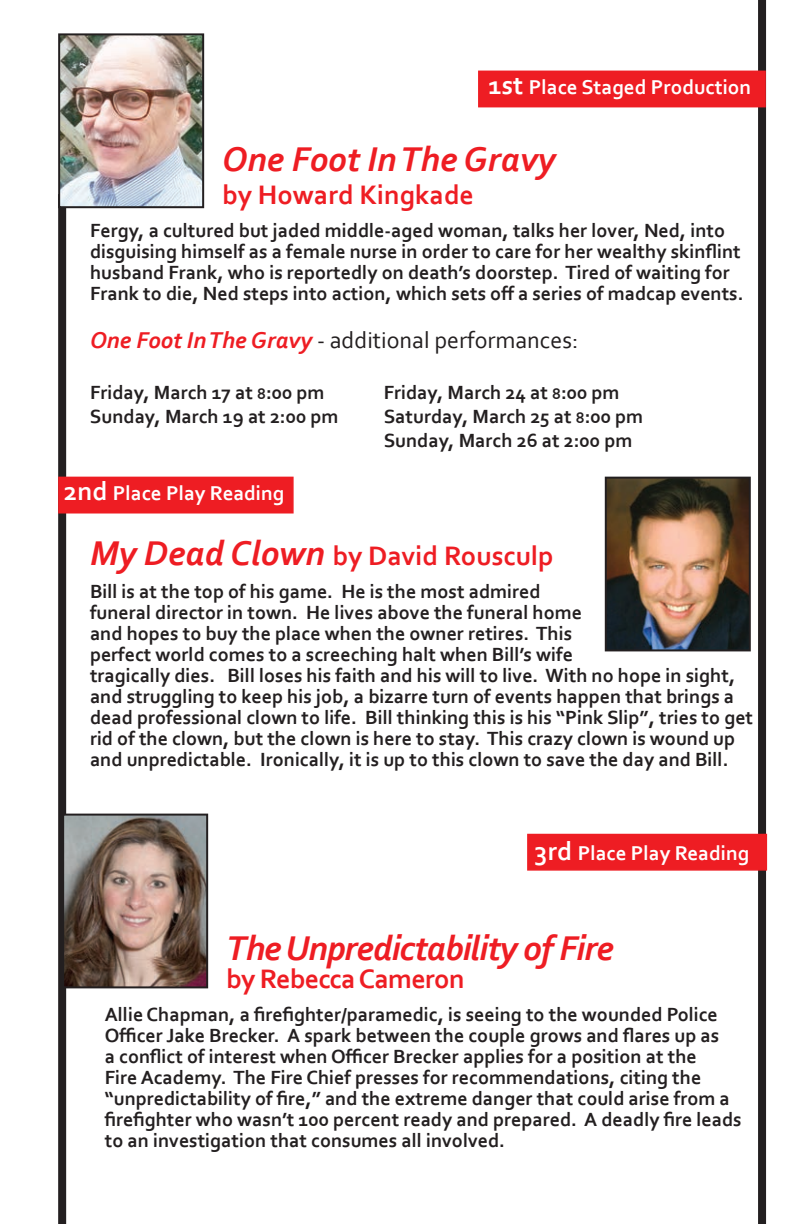
<style>
.page{position:relative;width:792px;height:1224px;background:#fff}
.page>*{position:absolute;margin:0;border:0;box-sizing:border-box;transform-origin:0 0}
.t1{font:italic 700 36px "Corbel";letter-spacing:-.025em;color:#ee1d23}
.t2{font:italic 700 36px "Corbel";color:#ee1d23}
.t3{font:700 28px "Corbel";color:#ee1d23}
.t4{font:700 28px "Corbel";letter-spacing:-.025em;color:#ee1d23}
.t5{font:24px "Corbel";color:#231f20}
.t6{font:700 21px "Corbel";color:#fff}
.t7{font:700 20px/21px "Corbel";color:#231f20}
.s1{font-size:27px}
.s2{font-weight:700;font-style:italic;color:#ee1d23}
.s3{font-size:16px}
.s4{font-style:italic;font-size:36px}
</style>
<div class="page">
<div style="left:758px;top:0;width:8px;height:1224px;background:#231f20"></div>
<div style="left:527px;top:834px;width:240px;height:37px;background:#ee1d23;border:2px solid #ee1d23"></div>
<div style="left:58px;top:194px;width:8px;height:1030px;background:#231f20"></div>
<div style="left:58px;top:477px;width:236px;height:37px;background:#ee1d23;border:2px solid #ee1d23"></div>
<img style="left:65px;top:817px;width:140px;height:168px">
<div style="left:62px;top:814px;width:146px;height:174px;border:2px solid #231f20"></div>
<img style="left:608px;top:480px;width:140px;height:168px">
<div style="left:605px;top:477px;width:146px;height:174px;border:2px solid #231f20"></div>
<img style="left:61px;top:36px;width:140px;height:169px">
<div style="left:58px;top:33px;width:146px;height:175px;border:2px solid #231f20"></div>
<div style="left:478px;top:71px;width:288px;height:36px;background:#ee1d23"></div>
<p class="t6" style="left:488px;top:74px;width:264px"><span class="s1">1st</span> Place Staged Production</p>
<h1 class="t2" style="left:222px;top:136px;width:335px">One Foot In The Gravy</h1>
<h2 class="t3" style="left:222px;top:178px;width:253px">by Howard Kingkade</h2>
<p class="t7" style="left:90px;top:220px;width:655px">Fergy, a cultured but jaded middle-aged woman, talks her lover, Ned, into disguising himself as a female nurse in order to care for her wealthy skinflint husband Frank, who is reportedly on death’s doorstep. Tired of waiting for Frank to die, Ned steps into action, which sets off a series of madcap events.</p>
<p class="t5" style="left:90px;top:325px;width:490px"><span class="s2">One Foot In The Gravy</span> - additional performances:</p>
<p class="t7" style="left:90px;top:380px;width:250px;line-height:24px">Friday, March 17 at <span class="s3">8</span>:00 pm<br>Sunday, March 19 at 2:00 pm</p>
<p class="t7" style="left:384px;top:380px;width:261px;line-height:24px">Friday, March 24 at <span class="s3">8</span>:00 pm<br>Saturday, March 25 at <span class="s3">8</span>:00 pm<br>Sunday, March 26 at 2:00 pm</p>
<p class="t6" style="left:64px;top:480px;width:222px"><span class="s1">2nd</span> Place Play Reading</p>
<h2 class="t3" style="left:90px;top:538px;width:465px"><span class="s4">My Dead Clown</span> by David Rousculp</h2>
<p class="t7" style="left:90px;top:580px;width:665px">Bill is at the top of his game. He is the most admired<br>funeral director in town. He lives above the funeral home<br>and hopes to buy the place when the owner retires. This<br>perfect world comes to a screeching halt when Bill’s wife<br>tragically dies. Bill loses his faith and his will to live. With no hope in sight, and struggling to keep his job, a bizarre turn of events happen that brings a dead professional clown to life. Bill thinking this is his “Pink Slip”, tries to get rid of the clown, but the clown is here to stay. This crazy clown is wound up and unpredictable. Ironically, it is up to this clown to save the day and Bill.</p>
<p class="t6" style="left:535px;top:840px;width:216px"><span class="s1">3rd</span> Place Play Reading</p>
<h1 class="t1" style="left:226px;top:926px;width:389px">The Unpredictability of Fire</h1>
<h2 class="t4" style="left:226px;top:962px;width:240px">by Rebecca Cameron</h2>
<p class="t7" style="left:105px;top:1004px;width:638px">Allie Chapman, a firefighter/paramedic, is seeing to the wounded Police Officer Jake Brecker. A spark between the couple grows and flares up as<br>a conflict of interest when Officer Brecker applies for a position at the<br>Fire Academy. The Fire Chief presses for recommendations, citing the “unpredictability of fire,” and the extreme danger that could arise from a firefighter who wasn’t 100 percent ready and prepared. A deadly fire leads to an investigation that consumes all involved.</p>
</div>
